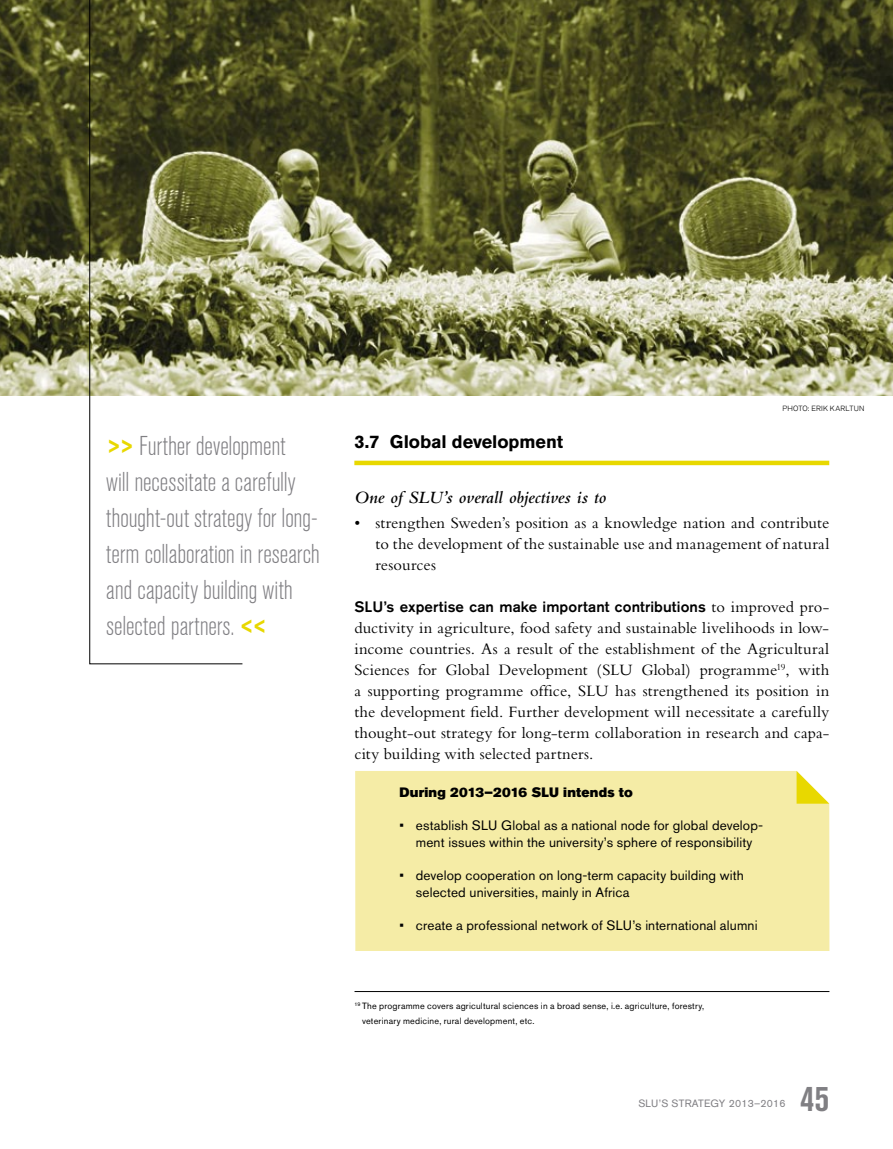
<style>
.page{position:relative;width:893px;height:1149px;background:#fff}
.page>*{position:absolute;margin:0;border:0;box-sizing:border-box;transform-origin:0 0}
.t1{font:700 condensed 36px "Akzidenz Grotesk BQ";color:#807f83}
.t2{font:300 condensed 27px/36px "Akzidenz Grotesk BQ";color:#807f83}
.t3{font:italic 600 18px "Bembo";color:#000}
.t4{font:700 18px "Akzidenz Grotesk BQ";letter-spacing:-.005em;color:#000}
.t5{font:16.5px/21px "Bembo";letter-spacing:.01em;color:#000;text-align:justify}
.t6{font:500 15px "Akzidenz Grotesk BQ";letter-spacing:.005em;color:#000}
.t7{font:13.5px/16.5px "Akzidenz Grotesk BQ";letter-spacing:.01em;color:#000;text-align:center}
.t8{font:13.5px "Akzidenz Grotesk BQ Super";letter-spacing:.01em;color:#000}
.t9{font:10.5px "Akzidenz Grotesk BQ";letter-spacing:.02em;color:#807f83}
.t10{font:9px/15px "Akzidenz Grotesk BQ";letter-spacing:.025em;color:#000}
.t11{font:300 7.5px "Akzidenz Grotesk BQ";letter-spacing:.025em;color:#000}
.s1{font-family:"Akzidenz Grotesk BQ Bd Cnd Alt";font-weight:400;font-stretch:normal;color:#e8d800}
.s2{font-family:"Bembo";font-weight:400;font-size:16.5px}
</style>
<div class="page">
<div style="left:355px;top:771px;width:474px;height:179px;background:#f5eca6"></div>
<svg style="left:797px;top:771px;width:32px;height:32px"></svg>
<div style="left:354px;top:460px;width:475px;height:5px;background:#e8d800"></div>
<hr style="left:355px;top:990px;width:474px;height:1px;background:#000">
<img style="left:0;top:0;width:893px;height:395px">
<svg style="left:89px;top:0;width:154px;height:664px"></svg>
<h2 class="t2" style="left:106px;top:428px;width:215px"><span class="s1">&gt;&gt;</span> Further development<br>will necessitate a carefully thought-out strategy for long&shy;term collaboration in research and capacity building with selected partners. <span class="s1">&lt;&lt;</span></h2>
<p class="t11" style="left:782px;top:403px;width:83px">PHOTO: ERIK KARLTUN</p>
<p class="t4" style="left:354px;top:431px;width:210px">3.7 Global development</p>
<p class="t3" style="left:354px;top:487px;width:253px">One of SLU’s overall objectives is to</p>
<p class="t5" style="left:375px;top:512px;width:455px;text-indent:-21px">• strengthen Sweden’s position as a knowledge nation and contribute to the development of the sustainable use and management of natural resources</p>
<p class="t6" style="left:354px;top:597px;width:476px">SLU’s expertise can make important contributions <span class="s2">to improved pro-</span></p>
<p class="t5" style="left:354px;top:617px;width:476px">ductivity in agriculture, food safety and sustainable livelihoods in low&shy;income countries. As a result of the establishment of the Agricultural Sciences for Global Development (SLU Global) programme<sup>19</sup>, with a supporting programme office, SLU has strengthened its position in the development field. Further development will necessitate a carefully thought-out strategy for long-term collaboration in research and capa&shy;city building with selected partners.</p>
<p class="t8" style="left:399px;top:783px;width:143px">During 2013–2016 SLU</p>
<p class="t8" style="left:563px;top:783px;width:71px">intends to</p>
<p class="t7" style="left:399px;top:817px;width:365px">• establish SLU Global as a national node for global develop&shy;ment issues within the university’s sphere of responsibility</p>
<p class="t7" style="left:416px;top:867px;width:330px;text-align:left;text-indent:-16px">• develop cooperation on long-term capacity building with selected universities, mainly in Africa</p>
<p class="t7" style="left:399px;top:917px;width:360px">• create a professional network of SLU’s international alumni</p>
<p class="t10" style="left:362px;top:997px;width:344px;text-indent:-8px"><sup>19</sup> The programme covers agricultural sciences in a broad sense, i.e. agriculture, forestry, veterinary medicine, rural development, etc.</p>
<p class="t9" style="left:638px;top:1096px;width:149px">SLU’s Strategy 2013–2016</p>
<h1 class="t1" style="left:800px;top:1077px;width:30px">45</h1>
</div>
